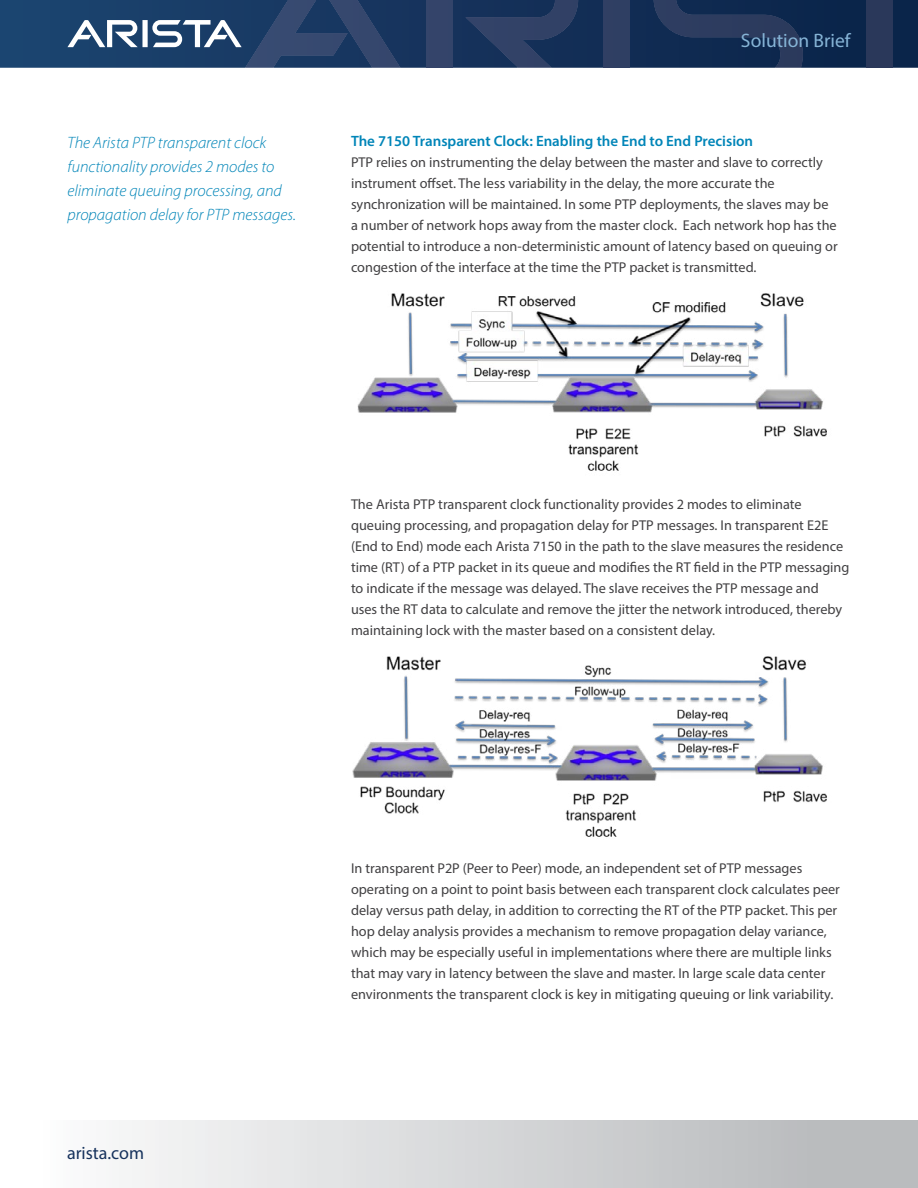
<style>
.page{position:relative;width:918px;height:1188px;background:#fff}
.page>*{position:absolute;margin:0;border:0;box-sizing:border-box;transform-origin:0 0}
.t1{font:19.5px "Myriad Pro";color:#86b4d6}
.t2{font:18px "Myriad Pro";color:#16325c}
.t3{font:italic 300 16.5px/24px "Myriad Pro";color:#0085b8}
.t4{font:600 15px "Myriad Pro";color:#0085b8}
.t5{font:14.25px/21px "Myriad Pro";color:#414042}
</style>
<div class="page">
<svg style="left:0;top:0;width:918px;height:68px;background:#13325a"></svg>
<div style="left:426px;top:0;width:26px;height:68px;background:#34446a"></div>
<svg style="left:465px;top:0;width:113px;height:68px;background:#22385f"></svg>
<svg style="left:67px;top:0;width:333px;height:68px;background:#334f75"></svg>
<div style="left:604px;top:0;width:26px;height:68px;background:#2f3f63"></div>
<svg style="left:654px;top:0;width:149px;height:68px;background:#1a3156"></svg>
<div style="left:867px;top:0;width:26px;height:68px;background:#2a385a"></div>
<div style="left:0;top:1120px;width:918px;height:68px;background:linear-gradient(to right,#fff,#b3b5b7)"></div>
<img style="left:357px;top:293px;width:470px;height:178px">
<img style="left:353px;top:656px;width:474px;height:181px">
<h1 class="t1" style="left:741px;top:29px;width:111px">Solution Brief</h1>
<p class="t3" style="left:68px;top:131px;width:230px">The Arista PTP transparent clock functionality provides 2 modes to eliminate queuing processing, and propagation delay for PTP messages.</p>
<p class="t4" style="left:351px;top:132px;width:404px">The 7150 Transparent Clock: Enabling the End to End Precision</p>
<p class="t5" style="left:351px;top:152px;width:488px">PTP relies on instrumenting the delay between the master and slave to correctly instrument offset. The less variability in the delay, the more accurate the synchronization will be maintained. In some PTP deployments, the slaves may be a number of network hops away from the master clock. Each network hop has the potential to introduce a non-deterministic amount of latency based on queuing or congestion of the interface at the time the PTP packet is transmitted.</p>
<p class="t5" style="left:351px;top:494px;width:500px">The Arista PTP transparent clock functionality provides 2 modes to eliminate queuing processing, and propagation delay for PTP messages. In transparent E2E (End to End) mode each Arista 7150 in the path to the slave measures the residence time (RT) of a PTP packet in its queue and modifies the RT field in the PTP messaging to indicate if the message was delayed. The slave receives the PTP message and<br>uses the RT data to calculate and remove the jitter the network introduced, thereby maintaining lock with the master based on a consistent delay.</p>
<p class="t2" style="left:67px;top:1142px;width:79px">arista.com</p>
<p class="t5" style="left:351px;top:857px;width:490px">In transparent P2P (Peer to Peer) mode, an independent set of PTP messages operating on a point to point basis between each transparent clock calculates peer delay versus path delay, in addition to correcting the RT of the PTP packet. This per hop delay analysis provides a mechanism to remove propagation delay variance, which may be especially useful in implementations where there are multiple links that may vary in latency between the slave and master. In large scale data center environments the transparent clock is key in mitigating queuing or link variability.</p>
</div>
